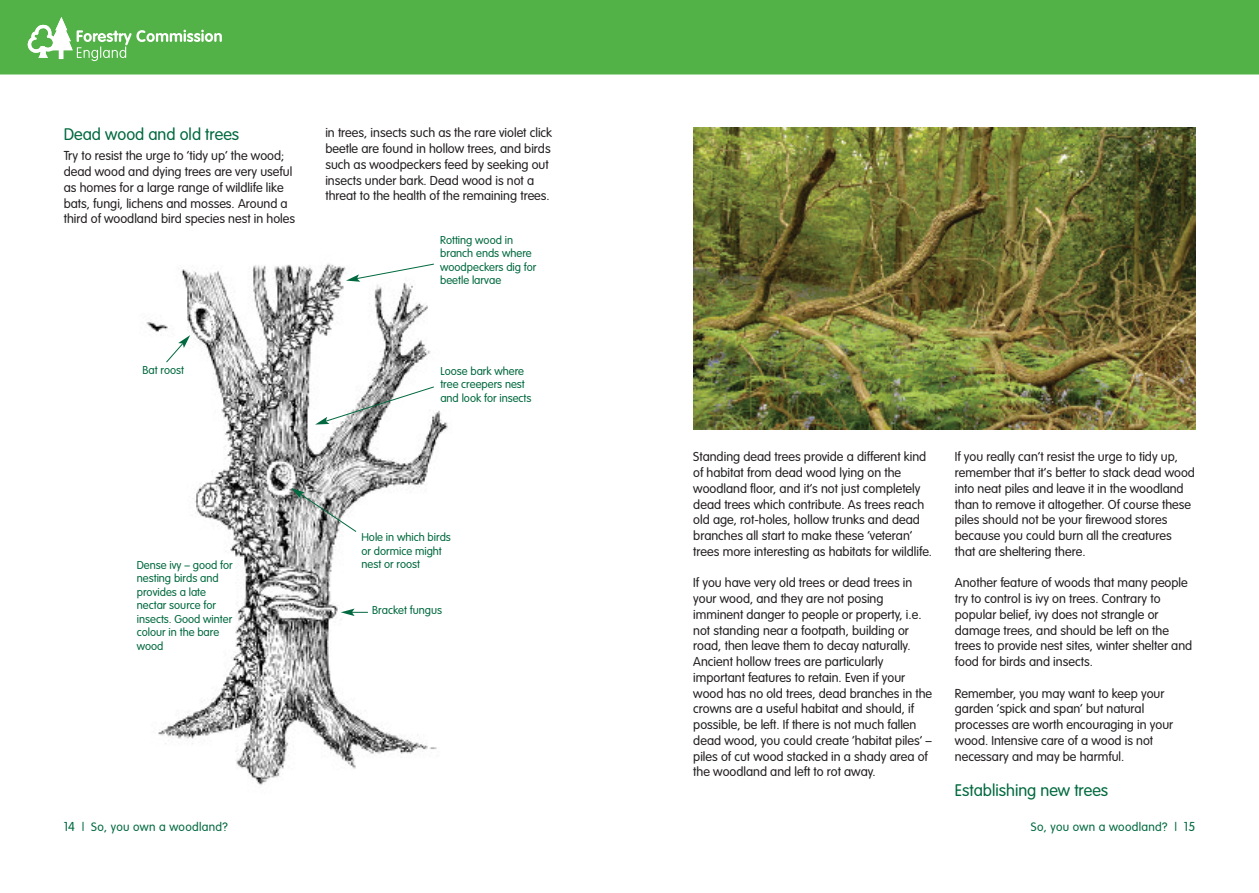
<style>
.page{position:relative;width:1259px;height:893px;background:#fff}
.page>*{position:absolute;margin:0;border:0;box-sizing:border-box;transform-origin:0 0}
.t1{font:300 16.5px "VAG Rounded";color:#00693f}
.t2{font:300 12.75px/15.8px "VAG Rounded";color:#231f20}
.t3{font:300 12px "VAG Rounded";letter-spacing:.025em;color:#00693f}
.t4{font:300 11.25px/13.5px "VAG Rounded";color:#00693f}
.s1{font-size:12.75px}
</style>
<div class="page">
<img style="left:146px;top:263px;width:302px;height:523px">
<svg style="left:165px;top:335px;width:25px;height:28px"></svg>
<svg style="left:315px;top:386px;width:120px;height:39px"></svg>
<svg style="left:291px;top:488px;width:66px;height:45px"></svg>
<div style="left:0;top:0;width:1259px;height:76px;background:#53b247"></div>
<svg style="left:28px;top:17px;width:194px;height:44px"></svg>
<hr style="left:0;top:75px;width:1259px;height:3px;background:#fff">
<svg style="left:346px;top:263px;width:89px;height:19px"></svg>
<svg style="left:341px;top:609px;width:27px;height:7px"></svg>
<img style="left:693px;top:128px;width:502px;height:301px">
<p class="t1" style="left:64px;top:128px;width:177px">Dead wood and old trees</p>
<p class="t2" style="left:64px;top:149px;width:233px">Try to resist the urge to ‘tidy up’ the wood; dead wood and dying trees are very useful as homes for a large range of wildlife like bats, fungi, lichens and mosses. Around a third of woodland bird species nest in holes</p>
<p class="t2" style="left:325px;top:126px;width:228px">in trees, insects such as the rare violet click beetle are found in hollow trees, and birds such as woodpeckers feed by seeking out insects under bark. Dead wood is not a threat to the health of the remaining trees.</p>
<p class="t4" style="left:440px;top:234px;width:98px">Rotting wood in branch ends where woodpeckers dig for beetle larvae</p>
<p class="t4" style="left:143px;top:364px;width:43px">Bat roost</p>
<p class="t4" style="left:440px;top:365px;width:93px">Loose bark where tree creepers nest and look for insects</p>
<p class="t4" style="left:137px;top:559px;width:97px">Dense ivy – good for nesting birds and provides a late nectar source for insects. Good winter colour in the bare wood</p>
<p class="t4" style="left:361px;top:531px;width:91px">Hole in which birds or dormice might nest or roost</p>
<p class="t4" style="left:372px;top:604px;width:71px">Bracket fungus</p>
<p class="t3" style="left:64px;top:821px;width:165px"><span class="s1">14</span> | So, you own a woodland?</p>
<p class="t2" style="left:693px;top:450px;width:240px">Standing dead trees provide a different kind of habitat from dead wood lying on the woodland floor, and it’s not just completely dead trees which contribute. As trees reach old age, rot-holes, hollow trunks and dead branches all start to make these ‘veteran’ trees more interesting as habitats for wildlife.</p>
<p class="t2" style="left:693px;top:576px;width:240px">If you have very old trees or dead trees in your wood, and they are not posing imminent danger to people or property, i.e. not standing near a footpath, building or road, then leave them to decay naturally.<br>Ancient hollow trees are particularly important features to retain. Even if your wood has no old trees, dead branches in the crowns are a useful habitat and should, if possible, be left. If there is not much fallen dead wood, you could create ‘habitat piles’ – piles of cut wood stacked in a shady area of the woodland and left to rot away.</p>
<p class="t2" style="left:955px;top:450px;width:242px">If you really can’t resist the urge to tidy up, remember that it’s better to stack dead wood into neat piles and leave it in the woodland than to remove it altogether. Of course these piles should not be your firewood stores because you could burn all the creatures that are sheltering there.</p>
<p class="t2" style="left:955px;top:576px;width:239px">Another feature of woods that many people try to control is ivy on trees. Contrary to popular belief, ivy does not strangle or damage trees, and should be left on the trees to provide nest sites, winter shelter and food for birds and insects.</p>
<p class="t2" style="left:955px;top:686px;width:220px">Remember, you may want to keep your garden ‘spick and span’ but natural processes are worth encouraging in your wood. Intensive care of a wood is not necessary and may be harmful.</p>
<p class="t1" style="left:955px;top:783px;width:155px">Establishing new trees</p>
<p class="t3" style="left:1031px;top:821px;width:166px">So, you own a woodland? | <span class="s1">15</span></p>
</div>
